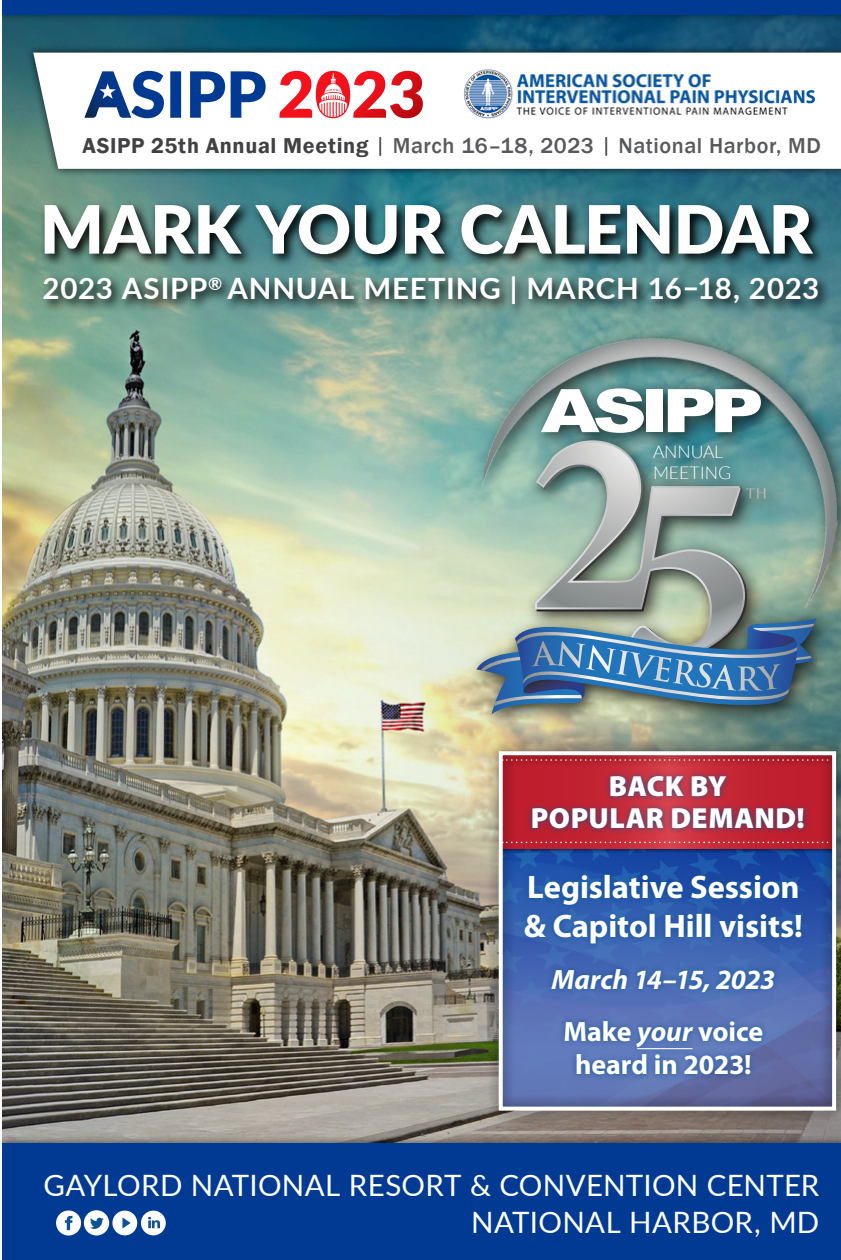
<style>
.page{position:relative;width:841px;height:1260px;background:#fff}
.page>*{position:absolute;margin:0;border:0;box-sizing:border-box;transform-origin:0 0}
.t1{font:900 66.6px "Lato";letter-spacing:-.005em;color:#fff}
.t2{font:700 32.6px/39.2px "Myriad Pro";letter-spacing:-.005em;color:#fff}
.t3{font:29.4px/37.4px "Lato";letter-spacing:.01em;color:#fff;text-align:right}
.t4{font:700 29.4px "Lato";letter-spacing:.03em;color:#fff}
.t5{font:900 29.2px/32px "Myriad Pro";letter-spacing:.02em;color:#fff;text-align:center}
.t6{font:italic 700 28px/51.6px "Myriad Pro";letter-spacing:-.01em;color:#fff;text-align:center}
.t7{font:700 28px "Myriad Pro";letter-spacing:-.005em;color:#fff}
.t8{font:500 22.2px "Franklin Gothic";letter-spacing:.025em;color:#58595b}
.t9{font:300 17.6px/21.2px "Lato";letter-spacing:-.005em;color:#fff}
.s1{font-weight:600;color:#414042}
.s2{font-weight:400;color:#414042}
.s3{font-style:normal}
</style>
<div class="page">
<img style="left:2px;top:23px;width:839px;height:1113px">
<div style="left:25px;top:44px;width:816px;height:133px;background:#000;opacity:.75"></div>
<svg style="left:33px;top:53px;width:808px;height:116px"></svg>
<img style="left:463px;top:68px;width:353px;height:51px">
<svg style="left:78px;top:68px;width:347px;height:53px"></svg>
<div style="left:0;top:1136px;width:841px;height:124px;background:#000;opacity:.6"></div>
<div style="left:2px;top:1144px;width:839px;height:116px;background:#013a93"></div>
<svg style="left:40px;top:201px;width:791px;height:116px;background:#426b6a"></svg>
<div style="left:84px;top:1210px;width:25px;height:26px;background:#fff;border-radius:50%"></div>
<svg style="left:90px;top:1218px;width:14px;height:11px"></svg>
<div style="left:112px;top:1211px;width:25px;height:24px;background:#fff;border-radius:50%"></div>
<svg style="left:122px;top:1217px;width:9px;height:12px"></svg>
<div style="left:56px;top:1210px;width:25px;height:26px;background:#fff;border-radius:50%"></div>
<svg style="left:65px;top:1216px;width:7px;height:14px"></svg>
<div style="left:141px;top:1211px;width:25px;height:24px;background:#fff;border-radius:50%"></div>
<svg style="left:148px;top:1217px;width:12px;height:11px"></svg>
<div style="left:468px;top:328px;width:373px;height:403px;background:#000;opacity:.75"></div>
<img style="left:456px;top:332px;width:385px;height:390px">
<svg style="left:541px;top:388px;width:103px;height:45px"></svg>
<div style="left:646px;top:389px;width:17px;height:43px;background:#fff"></div>
<svg style="left:668px;top:389px;width:93px;height:43px"></svg>
<img style="left:476px;top:440px;width:340px;height:274px">
<div style="left:0;top:0;width:841px;height:23px;background:#000;opacity:.6"></div>
<div style="left:2px;top:0;width:839px;height:14px;background:#013a93"></div>
<hr style="left:0;top:0;width:2px;height:1260px;background:#fff">
<div style="left:486px;top:739px;width:355px;height:385px;background:#000;opacity:.75"></div>
<div style="left:499px;top:751px;width:337px;height:360px;border:4px solid #fff"></div>
<p class="t8" style="left:82px;top:132px;width:740px"><span class="s1">ASIPP 25th Annual Meeting</span> <span class="s2">|</span> March 16–18, 2023 <span class="s2">|</span> National Harbor, MD</p>
<h1 class="t1" style="left:40px;top:179px;width:774px">MARK YOUR CALENDAR</h1>
<h3 class="t4" style="left:42px;top:267px;width:778px">2023 ASIPP<sup>®</sup> ANNUAL MEETING | MARCH 16–18, 2023</h3>
<p class="t9" style="left:653px;top:441px;width:80px">ANNUAL<br>MEETING</p>
<h3 class="t5" style="left:531px;top:769px;width:275px">BACK BY<br>POPULAR DEMAND!</h3>
<h2 class="t2" style="left:524px;top:867px;width:280px">Legislative Session &amp; Capitol Hill visits!</h2>
<p class="t6" style="left:551px;top:953px;width:225px">March 14–15, 2023<br><span class="s3">Make</span> your <span class="s3">voice</span></p>
<p class="t7" style="left:575px;top:1047px;width:178px">heard in 2023!</p>
<h3 class="t3" style="left:43px;top:1165px;width:777px">GAYLORD NATIONAL RESORT &amp; CONVENTION CENTER<br>NATIONAL HARBOR, MD</h3>
</div>
